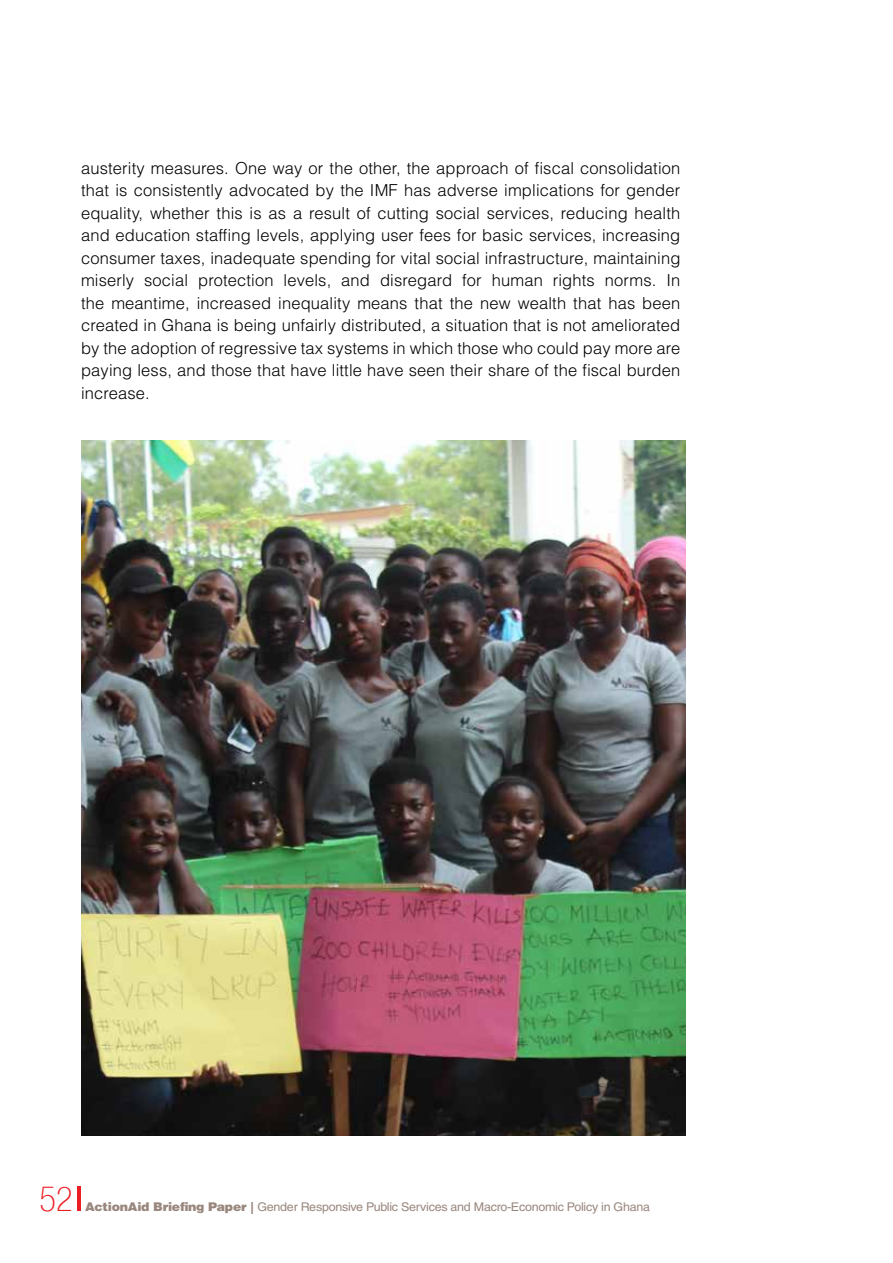
<style>
.page{position:relative;width:893px;height:1263px;background:#fff}
.page>*{position:absolute;margin:0;border:0;box-sizing:border-box;transform-origin:0 0}
.t1{font:100 condensed 34.5px "Helvetica Neue LT Com";color:#ed1d24}
.t2{font:300 16.5px/22.5px "Helvetica LT Std";letter-spacing:.01em;color:#000;text-align:justify}
.t3{font:12px "Helvetica LT Std";letter-spacing:-.02em;color:#99877d;scale:1.04 1}
.s1{font-weight:900}
</style>
<div class="page">
<hr style="left:77px;top:1186px;width:4px;height:25px;background:#ed1d24">
<img style="left:81px;top:440px;width:605px;height:695px">
<p class="t2" style="left:81px;top:157px;width:601px">austerity measures. One way or the other, the approach of fiscal consolidation that is consistently advocated by the IMF has adverse implications for gender equality, whether this is as a result of cutting social services, reducing health and education staffing levels, applying user fees for basic services, increasing consumer taxes, inadequate spending for vital social infrastructure, maintaining miserly social protection levels, and disregard for human rights norms. In the meantime, increased inequality means that the new wealth that has been created in Ghana is being unfairly distributed, a situation that is not ameliorated by the adoption of regressive tax systems in which those who could pay more are paying less, and those that have little have seen their share of the fiscal burden increase.</p>
<h1 class="t1" style="left:40px;top:1179px;width:35px">52</h1>
<p class="t3" style="left:85px;top:1199px;width:545px"><span class="s1">ActionAid Briefing Paper |</span> Gender Responsive Public Services and Macro-Economic Policy in Ghana</p>
</div>
